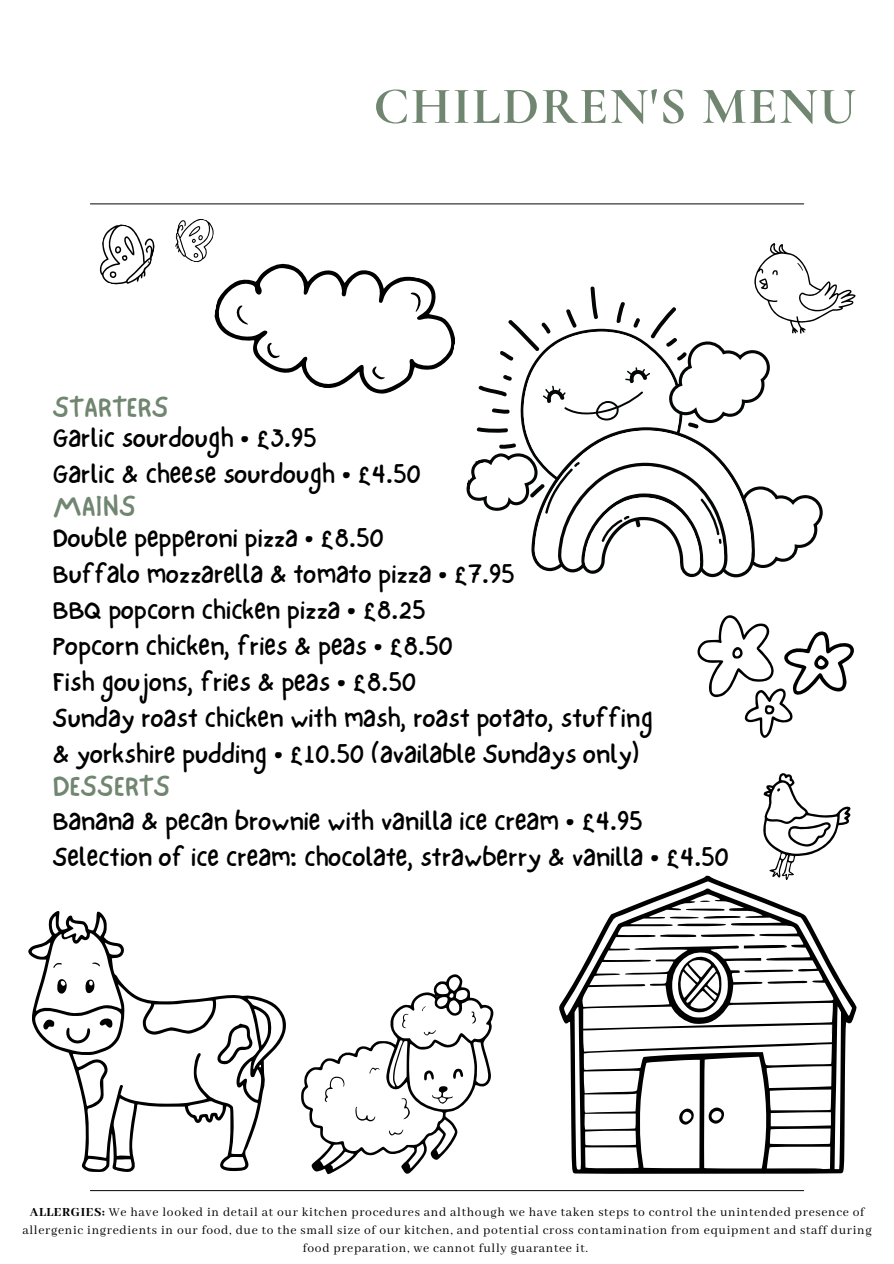
<style>
.page{position:relative;width:894px;height:1264px;background:#fff}
.page>*{position:absolute;margin:0;border:0;box-sizing:border-box;transform-origin:0 0}
.t1{font:700 52.5px "Cormorant Garamond";letter-spacing:.03em;color:#708670}
.t2{font:30px "NF One Little Font Regular";color:#708670}
.t3{font:27px/36px "NF One Little Font Regular";color:#000}
.t4{font:13.5px/18px "Abhaya Libre";letter-spacing:.05em;color:#000;text-align:center}
.s1{font-weight:800}
</style>
<div class="page">
<hr style="left:90px;top:203px;width:713px;height:1px;background:#231f20">
<hr style="left:90px;top:1189px;width:713px;height:2px;background:#231f20">
<svg style="left:28px;top:911px;width:258px;height:261px"></svg>
<svg style="left:301px;top:974px;width:192px;height:200px"></svg>
<svg style="left:559px;top:875px;width:297px;height:299px"></svg>
<svg style="left:744px;top:773px;width:112px;height:119px"></svg>
<svg style="left:99px;top:224px;width:56px;height:61px"></svg>
<svg style="left:697px;top:615px;width:157px;height:123px"></svg>
<svg style="left:175px;top:219px;width:681px;height:358px"></svg>
<p class="t2" style="left:52px;top:389px;width:117px">STARTERS</p>
<h1 class="t1" style="left:373px;top:74px;width:484px">CHILDREN'S MENU</h1>
<p class="t3" style="left:52px;top:419px;width:370px">Garlic sourdough • £3.95<br>Garlic &amp; cheese sourdough • £4.50</p>
<h2 class="t2" style="left:52px;top:487px;width:85px">MAINS</h2>
<p class="t3" style="left:52px;top:520px;width:601px">Double pepperoni pizza • £8.50<br>Buffalo mozzarella &amp; tomato pizza • £7.95<br>BBQ popcorn chicken pizza • £8.25<br>Popcorn chicken, fries &amp; peas • £8.50<br>Fish goujons, fries &amp; peas • £8.50<br>Sunday roast chicken with mash, roast potato, stuffing &amp; yorkshire pudding • £10.50 (available Sundays only)</p>
<p class="t2" style="left:52px;top:768px;width:119px">DESSERTS</p>
<p class="t3" style="left:52px;top:802px;width:677px">Banana &amp; pecan brownie with vanilla ice cream • £4.95<br>Selection of ice cream: chocolate, strawberry &amp; vanilla • £4.50</p>
<p class="t4" style="left:22px;top:1203px;width:850px"><span class="s1">ALLERGIES:</span> We have looked in detail at our kitchen procedures and although we have taken steps to control the unintended presence of allergenic ingredients in our food, due to the small size of our kitchen, and potential cross contamination from equipment and staff during food preparation, we cannot fully guarantee it.</p>
</div>
